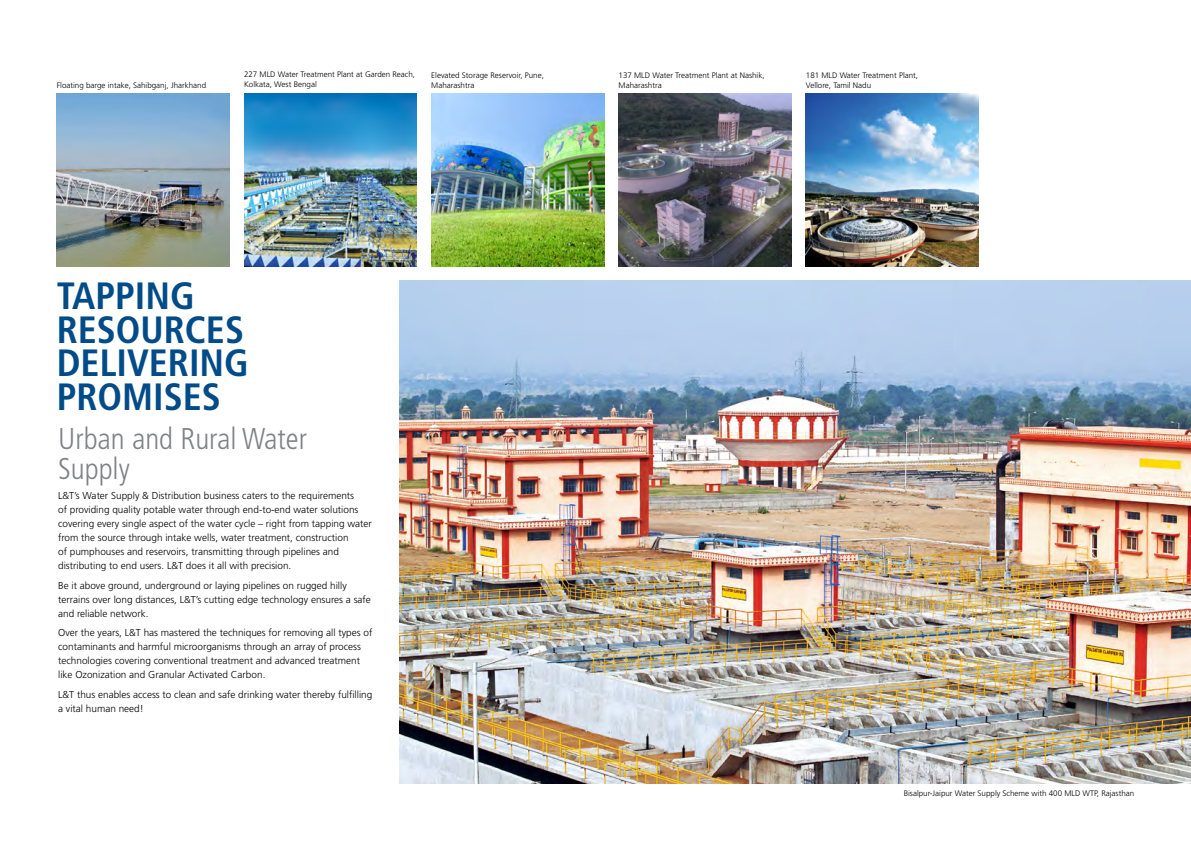
<style>
.page{position:relative;width:1191px;height:842px;background:#fff}
.page>*{position:absolute;margin:0;border:0;box-sizing:border-box;transform-origin:0 0}
.t1{font:700 condensed 38px/33.6px "Frutiger LT Pro";color:#004b88}
.t2{font:300 condensed 30px/30px "Frutiger LT Pro";color:#808285}
.t3{font:300 10px/14px "Frutiger LT Pro";color:#000}
.t4{font:300 8px/9.6px "Frutiger LT Pro";color:#000}
</style>
<div class="page">
<img style="left:57px;top:93px;width:172px;height:173px">
<img style="left:244px;top:93px;width:173px;height:173px">
<img style="left:806px;top:93px;width:172px;height:173px">
<img style="left:618px;top:93px;width:173px;height:173px">
<img style="left:400px;top:281px;width:791px;height:503px">
<img style="left:431px;top:93px;width:173px;height:173px">
<p class="t4" style="left:57px;top:80px;width:151px">Floating barge intake, Sahibganj, Jharkhand</p>
<p class="t4" style="left:244px;top:70px;width:173px">227 MLD Water Treatment Plant at Garden Reach,<br>Kolkata, West Bengal</p>
<p class="t4" style="left:806px;top:71px;width:114px">181 MLD Water Treatment Plant,<br>Vellore, Tamil Nadu</p>
<p class="t4" style="left:431px;top:71px;width:114px">Elevated Storage Reservoir, Pune,<br>Maharashtra</p>
<p class="t4" style="left:618px;top:71px;width:147px">137 MLD Water Treatment Plant at Nashik,<br>Maharashtra</p>
<h1 class="t1" style="left:57px;top:279px;width:194px">TAPPING<br>RESOURCES<br>DELIVERING<br>PROMISES</h1>
<h2 class="t2" style="left:58px;top:424px;width:250px">Urban and Rural Water<br>Supply</h2>
<p class="t3" style="left:58px;top:488px;width:315px">L&amp;T’s Water Supply &amp; Distribution business caters to the requirements<br>of providing quality potable water through end-to-end water solutions covering every single aspect of the water cycle – right from tapping water from the source through intake wells, water treatment, construction<br>of pumphouses and reservoirs, transmitting through pipelines and distributing to end users. L&amp;T does it all with precision.</p>
<p class="t3" style="left:58px;top:578px;width:314px">Be it above ground, underground or laying pipelines on rugged hilly terrains over long distances, L&amp;T’s cutting edge technology ensures a safe and reliable network.</p>
<p class="t3" style="left:58px;top:626px;width:316px">Over the years, L&amp;T has mastered the techniques for removing all types of contaminants and harmful microorganisms through an array of process technologies covering conventional treatment and advanced treatment like Ozonization and Granular Activated Carbon.</p>
<p class="t3" style="left:58px;top:687px;width:316px">L&amp;T thus enables access to clean and safe drinking water thereby fulfilling a vital human need!</p>
<p class="t4" style="left:903px;top:788px;width:232px">Bisalpur-Jaipur Water Supply Scheme with 400 MLD WTP, Rajasthan</p>
</div>
